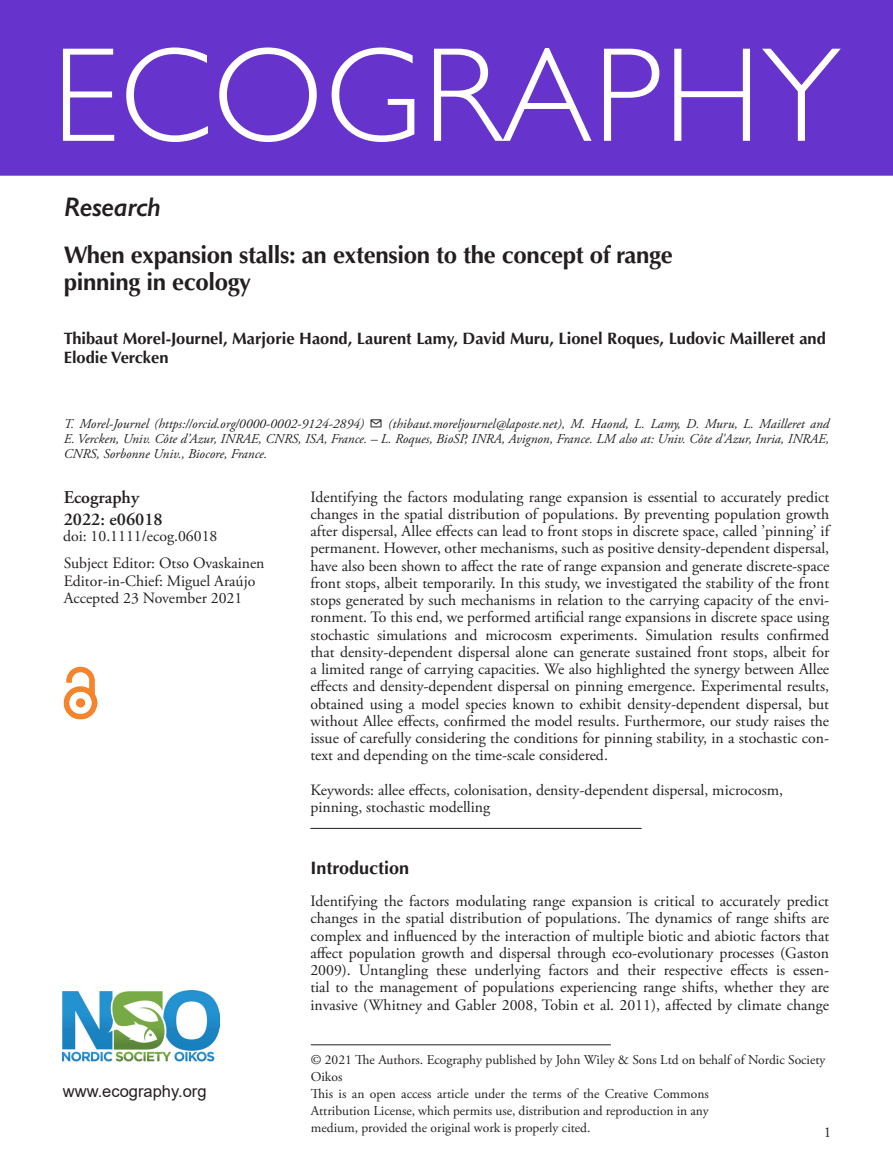
<style>
.page{position:relative;width:893px;height:1174px;background:#fff}
.page>*{position:absolute;margin:0;border:0;box-sizing:border-box;transform-origin:0 0}
.ECOG_Title{font:300 135px "Gill Sans";letter-spacing:.01em;color:#fff}
.AT_TYPE{font:italic 600 27px "Gill Sans";letter-spacing:-.015em;color:#231f20}
.CT{font:700 24px/27px "Optima LT Std";letter-spacing:-.015em;color:#231f20}
.Corres{font:600 18px "Adobe Garamond Pro";color:#231f20}
.H1_Rule{font:700 18px "Optima LT Std";color:#231f20}
.AU{font:700 16.5px/19.5px "Optima LT Std";color:#231f20}
.t1{font:16.5px "Arial";color:#231f20}
.ABS_TXT{font:15.75px/17.2px "Adobe Garamond Pro";color:#231f20;text-align:justify}
.TXT_Open{font:15.75px/17.2px "Adobe Garamond Pro";color:#231f20;text-align:justify}
.Keywords{font:15.75px/17.2px "Adobe Garamond Pro";color:#231f20}
.Doi_No{font:15.75px "Adobe Garamond Pro";color:#231f20}
.t2{font:15px "Adobe Garamond Pro";color:#231f20}
.Address{font:italic 13.5px/15px "Adobe Garamond Pro";color:#231f20;text-align:justify}
.FM_Note{font:13.5px/16.8px "Adobe Garamond Pro";color:#231f20}
</style>
<div class="page">
<div style="left:0;top:0;width:893px;height:176px;background:#63c"></div>
<img style="left:63px;top:990px;width:156px;height:72px">
<hr style="left:311px;top:1044px;width:300px;height:1px;background:#231f20">
<img style="left:64px;top:666px;width:34px;height:53px">
<hr style="left:310px;top:828px;width:332px;height:1px;background:#231f20">
<p class="ECOG_Title" style="left:52px;top:-10px;width:790px">ECOGRAPHY</p>
<p class="AT_TYPE" style="left:64px;top:191px;width:99px">Research</p>
<p class="CT" style="left:64px;top:242px;width:611px">When expansion stalls: an extension to the concept of range pinning in ecology</p>
<p class="AU" style="left:64px;top:329px;width:764px">Thibaut Morel-Journel, Marjorie Haond, Laurent Lamy, David Muru, Lionel Roques, Ludovic Mailleret and<br>Elodie Vercken</p>
<p class="Address" style="left:64px;top:416px;width:767px">T. Morel-Journel (https://orcid.org/0000-0002-9124-2894) ✉ (thibaut.moreljournel@laposte.net), M. Haond, L. Lamy, D. Muru, L. Mailleret and E. Vercken, Univ. Côte d’Azur, INRAE, CNRS, ISA, France. – L. Roques, BioSP, INRA, Avignon, France. LM also at: Univ. Côte d'Azur, Inria, INRAE, CNRS, Sorbonne Univ., Biocore, France.</p>
<p class="Corres" style="left:64px;top:487px;width:77px">Ecography</p>
<p class="Corres" style="left:64px;top:509px;width:100px">2022: e06018</p>
<p class="Doi_No" style="left:63px;top:527px;width:156px">doi: 10.1111/ecog.06018</p>
<p class="ABS_TXT" style="left:64px;top:555px;width:202px">Subject Editor: Otso Ovaskainen</p>
<p class="ABS_TXT" style="left:64px;top:572px;width:193px">Editor-in-Chief: Miguel Araújo</p>
<p class="ABS_TXT" style="left:64px;top:590px;width:180px">Accepted 23 November 2021</p>
<p class="t1" style="left:63px;top:1079px;width:145px">www.ecography.org</p>
<p class="ABS_TXT" style="left:310px;top:488px;width:520px">Identifying the factors modulating range expansion is essential to accurately predict changes in the spatial distribution of populations. By preventing population growth after dispersal, Allee effects can lead to front stops in discrete space, called ’pinning’ if permanent. However, other mechanisms, such as positive density-dependent dispersal, have also been shown to affect the rate of range expansion and generate discrete-space front stops, albeit temporarily. In this study, we investigated the stability of the front stops generated by such mechanisms in relation to the carrying capacity of the envi&shy;ronment. To this end, we performed artificial range expansions in discrete space using stochastic simulations and microcosm experiments. Simulation results confirmed that density-dependent dispersal alone can generate sustained front stops, albeit for a limited range of carrying capacities. We also highlighted the synergy between Allee effects and density-dependent dispersal on pinning emergence. Experimental results, obtained using a model species known to exhibit density-dependent dispersal, but without Allee effects, confirmed the model results. Furthermore, our study raises the issue of carefully considering the conditions for pinning stability, in a stochastic con&shy;text and depending on the time-scale considered.</p>
<p class="Keywords" style="left:310px;top:782px;width:474px">Keywords: allee effects, colonisation, density-dependent dispersal, microcosm, pinning, stochastic modelling</p>
<p class="H1_Rule" style="left:310px;top:857px;width:100px">Introduction</p>
<p class="TXT_Open" style="left:310px;top:893px;width:520px">Identifying the factors modulating range expansion is critical to accurately predict changes in the spatial distribution of populations. The dynamics of range shifts are complex and influenced by the interaction of multiple biotic and abiotic factors that affect population growth and dispersal through eco-evolutionary processes (Gaston 2009). Untangling these underlying factors and their respective effects is essen&shy;tial to the management of populations experiencing range shifts, whether they are invasive (Whitney and Gabler 2008, Tobin et al. 2011), affected by climate change</p>
<p class="FM_Note" style="left:311px;top:1052px;width:516px">© 2021 The Authors. Ecography published by John Wiley &amp; Sons Ltd on behalf of Nordic Society<br>Oikos</p>
<p class="FM_Note" style="left:311px;top:1086px;width:399px;text-align:justify">This is an open access article under the terms of the Creative Commons Attribution License, which permits use, distribution and reproduction in any medium, provided the original work is properly cited.</p>
<p class="t2" style="left:824px;top:1123px;width:9px">1</p>
</div>
